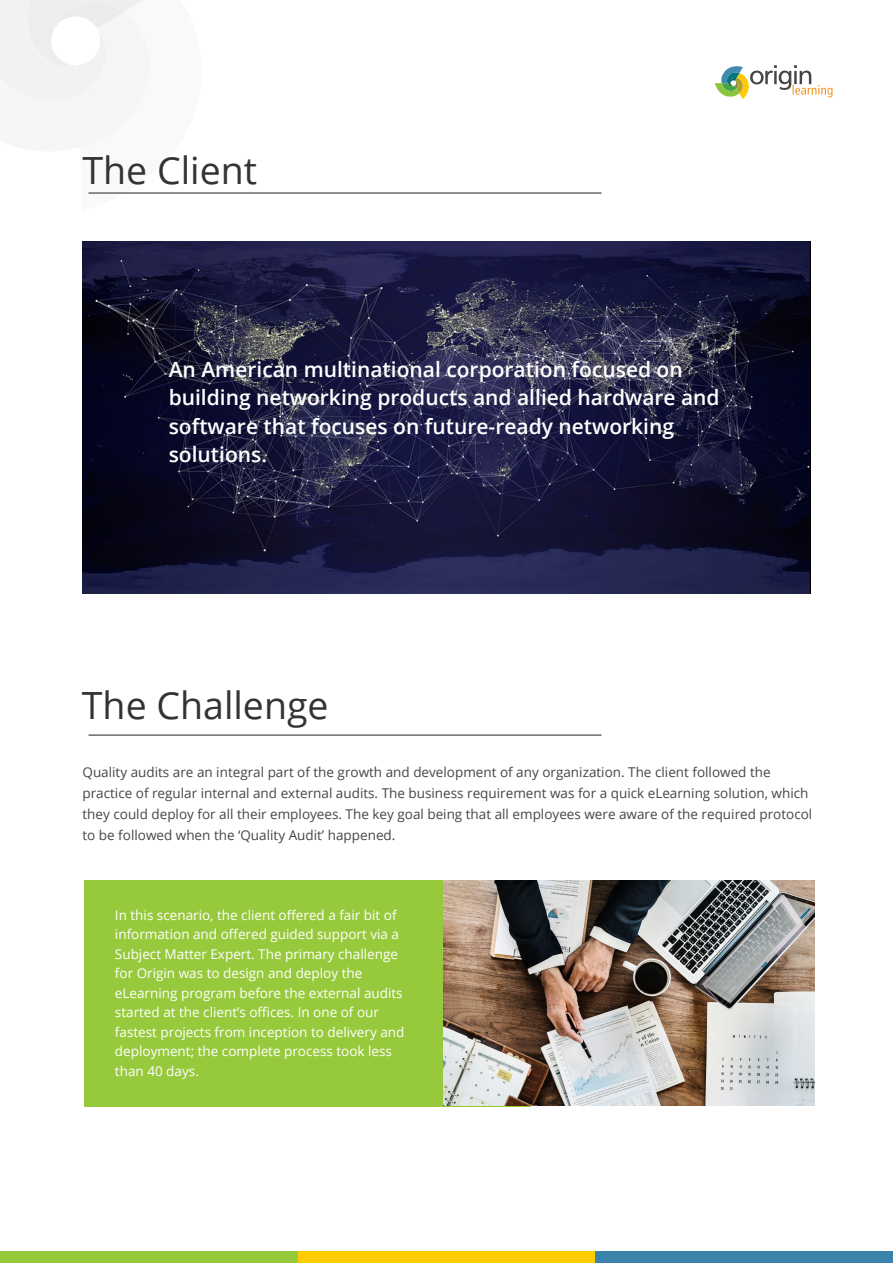
<style>
.page{position:relative;width:893px;height:1263px;background:#fff}
.page>*{position:absolute;margin:0;border:0;box-sizing:border-box;transform-origin:0 0}
.t1{font:37.5px "Open Sans";color:#333}
.t2{font:600 21px/28.5px "Open Sans";color:#fff}
.t3{font:13.5px/21px "Open Sans";color:#464646}
.t4{font:13.5px/19.5px "Open Sans";color:#fff}
</style>
<div class="page">
<div style="left:85px;top:880px;width:446px;height:226px;background:#97c93c"></div>
<svg style="left:0;top:0;width:221px;height:193px"></svg>
<div style="left:0;top:1252px;width:298px;height:11px;background:#97c93c"></div>
<div style="left:298px;top:1252px;width:297px;height:11px;background:#ffcc02"></div>
<div style="left:595px;top:1252px;width:298px;height:11px;background:#3a84ab"></div>
<svg style="left:715px;top:65px;width:117px;height:34px"></svg>
<hr style="left:88px;top:193px;width:514px;height:1px;background:#231f20">
<hr style="left:88px;top:735px;width:514px;height:1px;background:#231f20">
<img style="left:82px;top:242px;width:729px;height:351px">
<img style="left:443px;top:880px;width:371px;height:226px">
<h1 class="t1" style="left:82px;top:145px;width:176px">The Client</h1>
<h2 class="t2" style="left:169px;top:354px;width:552px">An American multinational corporation focused on building networking products and allied hardware and software that focuses on future-ready networking solutions.</h2>
<h1 class="t1" style="left:82px;top:679px;width:248px">The Challenge</h1>
<p class="t3" style="left:82px;top:761px;width:731px">Quality audits are an integral part of the growth and development of any organization. The client followed the practice of regular internal and external audits. The business requirement was for a quick eLearning solution, which they could deploy for all their employees. The key goal being that all employees were aware of the required protocol to be followed when the ‘Quality Audit’ happened.</p>
<p class="t4" style="left:115px;top:905px;width:291px">In this scenario, the client offered a fair bit of information and offered guided support via a Subject Matter Expert. The primary challenge for Origin was to design and deploy the eLearning program before the external audits started at the client’s offices. In one of our fastest projects from inception to delivery and deployment; the complete process took less than 40 days.</p>
</div>
